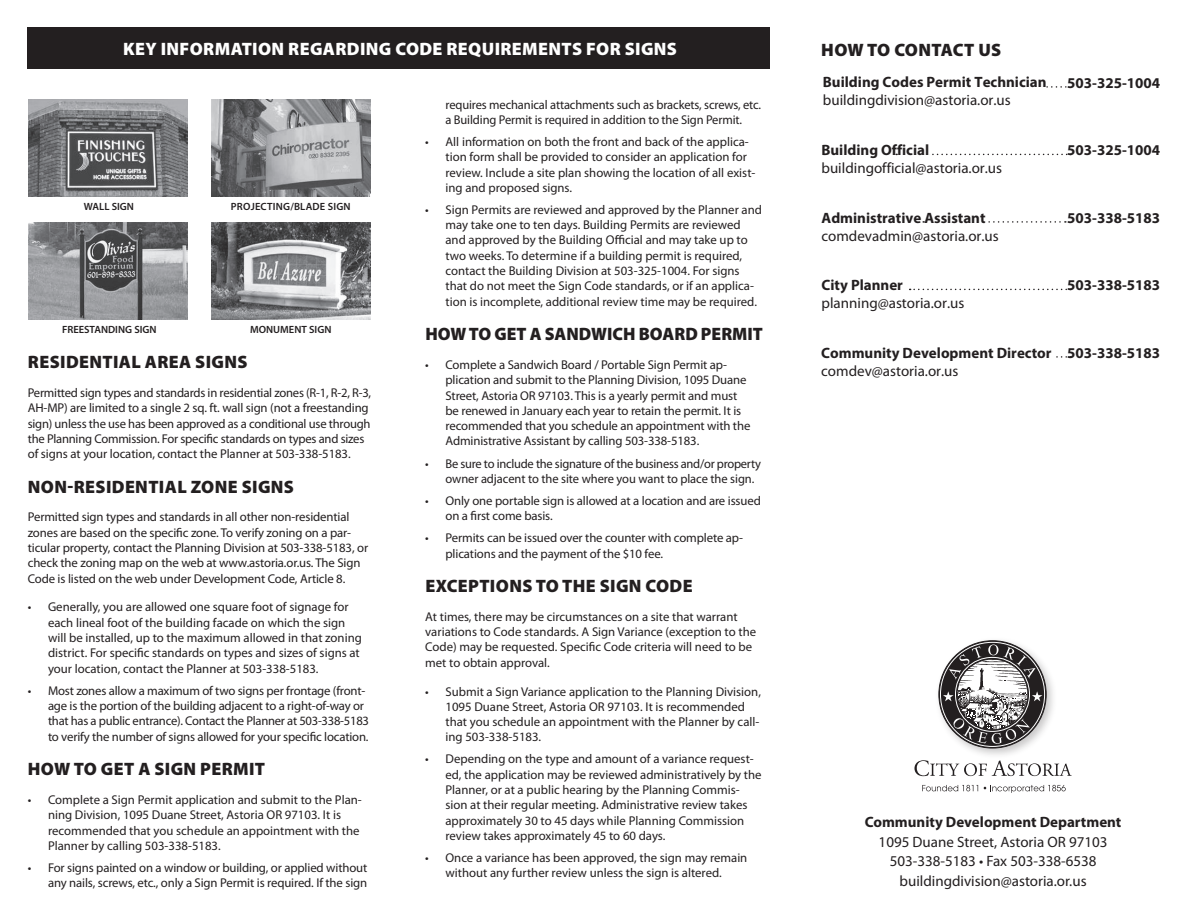
<style>
.page{position:relative;width:1188px;height:918px;background:#fff}
.page>*{position:absolute;margin:0;border:0;box-sizing:border-box;transform-origin:0 0}
.t1{font:900 18px "Myriad Pro";letter-spacing:.02em;color:#231f20}
.t2{font:900 18px "Myriad Pro";letter-spacing:.02em;color:#fff}
.t3{font:900 18px "Myriad Pro";color:#231f20}
.t4{font:15px "Myriad Pro";color:#231f20}
.t5{font:700 15px "Myriad Pro";color:#231f20}
.bullets{font:12.75px/15.3px "Myriad Pro";color:#231f20}
.Body_Text{font:12.75px/15.3px "Myriad Pro";letter-spacing:-.01em;color:#231f20}
.t6{font:600 10.5px "Myriad Pro";color:#231f20}
.t7{font:600 10.5px "Myriad Pro";letter-spacing:.02em;color:#231f20}
</style>
<div class="page">
<div style="left:27px;top:28px;width:743px;height:41px;background:#231f20"></div>
<img style="left:29px;top:99px;width:158px;height:97px">
<img style="left:212px;top:99px;width:158px;height:97px">
<img style="left:29px;top:223px;width:158px;height:97px">
<img style="left:212px;top:223px;width:158px;height:97px">
<img style="left:938px;top:640px;width:115px;height:115px">
<svg style="left:914px;top:760px;width:158px;height:16px"></svg>
<svg style="left:922px;top:785px;width:56px;height:6px"></svg>
<svg style="left:984px;top:785px;width:82px;height:8px"></svg>
<svg style="left:943px;top:644px;width:99px;height:100px"></svg>
<svg style="left:1046px;top:86px;width:21px;height:2px"></svg>
<svg style="left:932px;top:154px;width:139px;height:1px"></svg>
<svg style="left:988px;top:221px;width:78px;height:2px"></svg>
<svg style="left:910px;top:289px;width:161px;height:1px"></svg>
<svg style="left:1056px;top:356px;width:15px;height:2px"></svg>
<p class="t2" style="left:123px;top:39px;width:555px">KEY INFORMATION REGARDING CODE REQUIREMENTS FOR SIGNS</p>
<p class="t6" style="left:84px;top:200px;width:52px">WALL SIGN</p>
<p class="t7" style="left:231px;top:200px;width:121px">PROJECTING/BLADE SIGN</p>
<p class="t6" style="left:62px;top:323px;width:96px">FREESTANDING SIGN</p>
<p class="t6" style="left:250px;top:323px;width:83px">MONUMENT SIGN</p>
<p class="t1" style="left:28px;top:352px;width:221px">RESIDENTIAL AREA SIGNS</p>
<p class="Body_Text" style="left:28px;top:385px;width:345px">Permitted sign types and standards in residential zones (R-1, R-2, R-3, AH-MP) are limited to a single 2 sq. ft. wall sign (not a freestanding sign) unless the use has been approved as a conditional use through the Planning Commission. For specific standards on types and sizes of signs at your location, contact the Planner at 503-338-5183.</p>
<p class="t1" style="left:28px;top:476px;width:268px">NON-RESIDENTIAL ZONE SIGNS</p>
<p class="Body_Text" style="left:28px;top:510px;width:342px">Permitted sign types and standards in all other non-residential zones are based on the specific zone. To verify zoning on a par&shy;ticular property, contact the Planning Division at 503-338-5183, or check the zoning map on the web at www.astoria.or.us. The Sign Code is listed on the web under Development Code, Article 8.</p>
<p class="bullets" style="left:48px;top:600px;width:315px;text-indent:-20px">• Generally, you are allowed one square foot of signage for each lineal foot of the building facade on which the sign will be installed, up to the maximum allowed in that zoning district. For specific standards on types and sizes of signs at your location, contact the Planner at 503-338-5183.</p>
<p class="bullets" style="left:48px;top:683px;width:323px;text-indent:-20px">• Most zones allow a maximum of two signs per frontage (front&shy;age is the portion of the building adjacent to a right-of-way or that has a public entrance). Contact the Planner at 503-338-5183 to verify the number of signs allowed for your specific location.</p>
<p class="t1" style="left:28px;top:759px;width:239px">HOW TO GET A SIGN PERMIT</p>
<p class="bullets" style="left:48px;top:792px;width:315px;text-indent:-20px">• Complete a Sign Permit application and submit to the Plan&shy;ning Division, 1095 Duane Street, Astoria OR 97103. It is recommended that you schedule an appointment with the Planner by calling 503-338-5183.</p>
<p class="bullets" style="left:28px;top:860px;width:341px;text-align:right">• For signs painted on a window or building, or applied without any nails, screws, etc., only a Sign Permit is required. If the sign</p>
<p class="bullets" style="left:446px;top:97px;width:317px">requires mechanical attachments such as brackets, screws, etc. a Building Permit is required in addition to the Sign Permit.</p>
<p class="bullets" style="left:445px;top:134px;width:311px;text-indent:-20px">• All information on both the front and back of the applica&shy;tion form shall be provided to consider an application for review. Include a site plan showing the location of all exist&shy;ing and proposed signs.</p>
<p class="bullets" style="left:445px;top:202px;width:318px;text-indent:-20px">• Sign Permits are reviewed and approved by the Planner and may take one to ten days. Building Permits are reviewed and approved by the Building Official and may take up to two weeks. To determine if a building permit is required, contact the Building Division at 503-325-1004. For signs that do not meet the Sign Code standards, or if an applica&shy;tion is incomplete, additional review time may be required.</p>
<p class="t3" style="left:425px;top:324px;width:339px">HOW TO GET A SANDWICH BOARD PERMIT</p>
<p class="bullets" style="left:445px;top:357px;width:306px;text-indent:-20px">• Complete a Sandwich Board / Portable Sign Permit ap&shy;plication and submit to the Planning Division, 1095 Duane Street, Astoria OR 97103. This is a yearly permit and must be renewed in January each year to retain the permit. It is recommended that you schedule an appointment with the Administrative Assistant by calling 503-338-5183.</p>
<p class="bullets" style="left:446px;top:456px;width:317px;text-indent:-20px">• Be sure to include the signature of the business and/or property owner adjacent to the site where you want to place the sign.</p>
<p class="bullets" style="left:445px;top:493px;width:317px;text-indent:-20px">• Only one portable sign is allowed at a location and are issued on a first come basis.</p>
<p class="bullets" style="left:445px;top:531px;width:299px;text-indent:-20px">• Permits can be issued over the counter with complete ap&shy;plications and the payment of the $10 fee.</p>
<p class="t1" style="left:425px;top:576px;width:269px">EXCEPTIONS TO THE SIGN CODE</p>
<p class="Body_Text" style="left:425px;top:609px;width:332px">At times, there may be circumstances on a site that warrant variations to Code standards. A Sign Variance (exception to the Code) may be requested. Specific Code criteria will need to be met to obtain approval.</p>
<p class="bullets" style="left:445px;top:684px;width:317px;text-indent:-20px">• Submit a Sign Variance application to the Planning Division, 1095 Duane Street, Astoria OR 97103. It is recommended that you schedule an appointment with the Planner by call&shy;ing 503-338-5183.</p>
<p class="bullets" style="left:445px;top:752px;width:318px;text-indent:-20px">• Depending on the type and amount of a variance request&shy;ed, the application may be reviewed administratively by the Planner, or at a public hearing by the Planning Commis&shy;sion at their regular meeting. Administrative review takes approximately 30 to 45 days while Planning Commission review takes approximately 45 to 60 days.</p>
<p class="bullets" style="left:425px;top:850px;width:324px;text-align:center">• Once a variance has been approved, the sign may remain without any further review unless the sign is altered.</p>
<h1 class="t1" style="left:821px;top:40px;width:182px">HOW TO CONTACT US</h1>
<p class="t5" style="left:823px;top:73px;width:225px">Building Codes Permit Technician</p>
<p class="t5" style="left:1067px;top:74px;width:94px">503-325-1004</p>
<p class="t4" style="left:823px;top:91px;width:189px">buildingdivision@astoria.or.us</p>
<p class="t5" style="left:822px;top:140px;width:109px">Building Official</p>
<p class="t5" style="left:1067px;top:142px;width:94px">503-325-1004</p>
<p class="t4" style="left:822px;top:159px;width:182px">buildingofficial@astoria.or.us</p>
<p class="t5" style="left:822px;top:208px;width:166px">Administrative Assistant</p>
<p class="t5" style="left:1067px;top:209px;width:94px">503-338-5183</p>
<p class="t4" style="left:822px;top:227px;width:179px">comdevadmin@astoria.or.us</p>
<p class="t5" style="left:822px;top:275px;width:83px">City Planner</p>
<p class="t5" style="left:1067px;top:277px;width:94px">503-338-5183</p>
<p class="t4" style="left:822px;top:294px;width:144px">planning@astoria.or.us</p>
<p class="t5" style="left:821px;top:343px;width:340px">Community Development Director 503-338-5183</p>
<p class="t4" style="left:821px;top:361px;width:139px">comdev@astoria.or.us</p>
<p class="t5" style="left:865px;top:814px;width:258px">Community Development Department</p>
<p class="t4" style="left:879px;top:833px;width:230px">1095 Duane Street, Astoria OR 97103</p>
<p class="t4" style="left:890px;top:853px;width:208px">503-338-5183 • Fax 503-338-6538</p>
<p class="t4" style="left:900px;top:872px;width:189px">buildingdivision@astoria.or.us</p>
</div>
